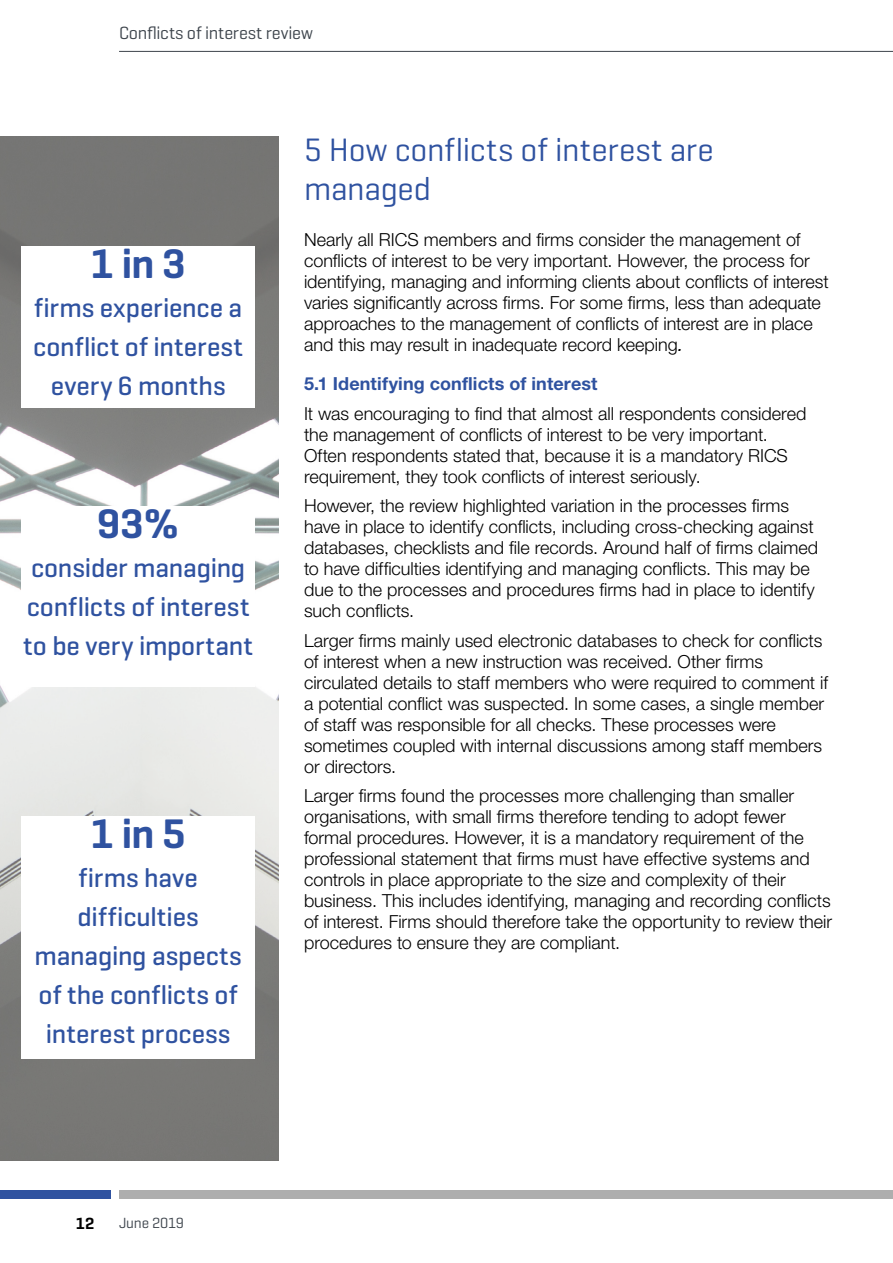
<style>
.page{position:relative;width:893px;height:1263px;background:#fff}
.page>*{position:absolute;margin:0;border:0;box-sizing:border-box;transform-origin:0 0}
.t1{font:600 42px "Geogrotesque";color:#2f52a0}
.t2{font:33px/39px "Geogrotesque";color:#2f52a0}
.t3{font:500 27px/39px "Geogrotesque";color:#2f52a0;text-align:center}
.t4{font:300 18px/21px "Helvetica Neue LT Std";color:#000}
.t5{font:700 18px "Helvetica Neue LT Std";letter-spacing:.005em;color:#2f52a0}
.t6{font:18px "Geogrotesque";letter-spacing:-.005em;color:#3d444c}
.t7{font:600 16.5px "Geogrotesque";color:#000}
.t8{font:15px "Geogrotesque";letter-spacing:-.01em;color:#3d444c}
.s1{font-weight:400;font-style:italic}
</style>
<div class="page">
<div style="left:0;top:1191px;width:111px;height:8px;background:#2f52a0"></div>
<div style="left:119px;top:1191px;width:774px;height:8px;background:#aeaeae"></div>
<hr style="left:119px;top:51px;width:774px;height:1px;background:#3d444c">
<img style="left:0;top:136px;width:279px;height:1025px">
<div style="left:21px;top:247px;width:234px;height:161px;background:#fff"></div>
<div style="left:21px;top:506px;width:234px;height:181px;background:#fff"></div>
<div style="left:21px;top:816px;width:234px;height:243px;background:#fff"></div>
<p class="t6" style="left:119px;top:21px;width:195px">Conflicts of interest review</p>
<h1 class="t1" style="left:91px;top:238px;width:97px">1 in 3</h1>
<h3 class="t3" style="left:33px;top:288px;width:211px">firms experience a conflict of interest every 6 months</h3>
<h1 class="t1" style="left:97px;top:497px;width:84px">93%</h1>
<h3 class="t3" style="left:23px;top:547px;width:231px;text-align:left">consider managing conflicts of interest to be very important</h3>
<h1 class="t1" style="left:91px;top:807px;width:97px">1 in 5</h1>
<h3 class="t3" style="left:35px;top:858px;width:209px">firms have difficulties managing aspects of the conflicts of interest process</h3>
<h2 class="t2" style="left:304px;top:129px;width:411px">5 How conflicts of interest are managed</h2>
<p class="t4" style="left:304px;top:229px;width:526px">Nearly all RICS members and firms consider the management of conflicts of interest to be very important. However, the process for identifying, managing and informing clients about conflicts of interest varies significantly across firms. For some firms, less than adequate approaches to the management of conflicts of interest are in place and this may result in inadequate record keeping<span class="s1">.</span></p>
<p class="t5" style="left:304px;top:372px;width:295px">5.1 Identifying conflicts of interest</p>
<p class="t4" style="left:304px;top:402px;width:504px">It was encouraging to find that almost all respondents considered the management of conflicts of interest to be very important.<br>Often respondents stated that, because it is a mandatory RICS requirement, they took conflicts of interest seriously.</p>
<p class="t4" style="left:304px;top:495px;width:516px">However, the review highlighted variation in the processes firms have in place to identify conflicts, including cross-checking against databases, checklists and file records. Around half of firms claimed to have difficulties identifying and managing conflicts. This may be due to the processes and procedures firms had in place to identify such conflicts.</p>
<p class="t4" style="left:304px;top:629px;width:526px">Larger firms mainly used electronic databases to check for conflicts of interest when a new instruction was received. Other firms circulated details to staff members who were required to comment if a potential conflict was suspected. In some cases, a single member of staff was responsible for all checks. These processes were sometimes coupled with internal discussions among staff members or directors.</p>
<p class="t4" style="left:304px;top:785px;width:530px">Larger firms found the processes more challenging than smaller organisations, with small firms therefore tending to adopt fewer formal procedures. However, it is a mandatory requirement of the professional statement that firms must have effective systems and controls in place appropriate to the size and complexity of their business. This includes identifying, managing and recording conflicts of interest. Firms should therefore take the opportunity to review their procedures to ensure they are compliant.</p>
<p class="t7" style="left:76px;top:1213px;width:20px">12</p>
<p class="t8" style="left:119px;top:1214px;width:67px">June 2019</p>
</div>
